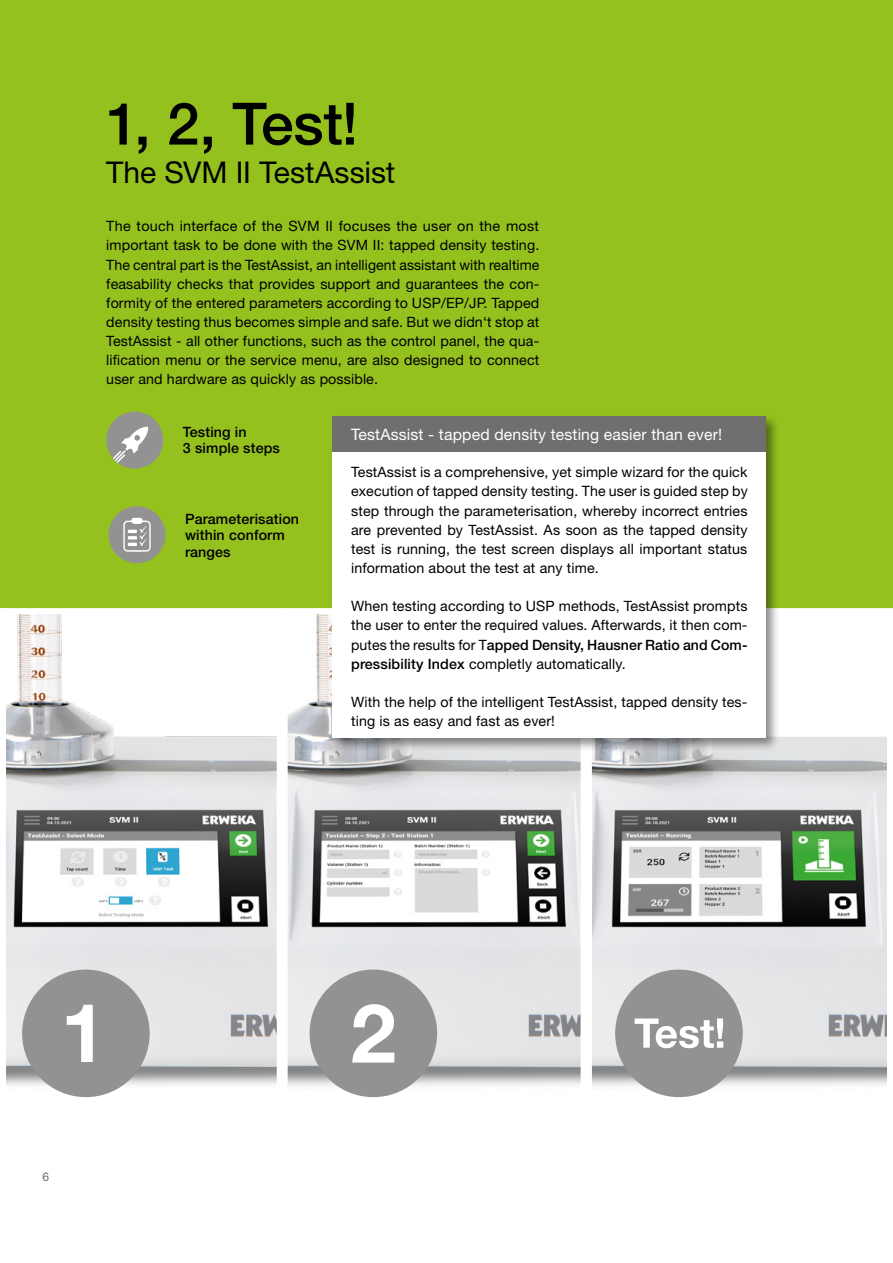
<style>
.page{position:relative;width:893px;height:1263px;background:#fff}
.page>*{position:absolute;margin:0;border:0;box-sizing:border-box;transform-origin:0 0}
.t1{font:500 58.5px "Helvetica Neue LT Std";color:#000}
.t2{font:30px "Helvetica Neue LT Std";letter-spacing:-.005em;color:#000}
.t3{font:15.75px "Helvetica Neue LT Std";letter-spacing:.01em;color:#fff}
.t4{font:14.25px/19.2px "Helvetica Neue LT Std";letter-spacing:.01em;color:#000;text-align:justify}
.t5{font:500 14.25px/16.5px "Helvetica Neue LT Std";letter-spacing:.01em;color:#000}
.t6{font:12px "Helvetica Neue LT Std";color:#706f6f}
.s1{font-weight:500}
</style>
<div class="page">
<div style="left:0;top:0;width:893px;height:608px;background:#95c11f"></div>
<img style="left:7px;top:615px;width:269px;height:474px">
<div style="left:0;top:608px;width:283px;height:488px;border:6px solid #fff"></div>
<img style="left:289px;top:615px;width:291px;height:474px">
<div style="left:282px;top:608px;width:305px;height:488px;border:6px solid #fff"></div>
<img style="left:593px;top:737px;width:293px;height:352px">
<hr style="left:0;top:608px;width:3px;height:487px;background:#fff">
<div style="left:22px;top:969px;width:128px;height:128px;background:#929292;border-radius:50%"></div>
<svg style="left:67px;top:1005px;width:26px;height:57px"></svg>
<div style="left:310px;top:969px;width:127px;height:128px;background:#929292;border-radius:50%"></div>
<svg style="left:352px;top:1004px;width:42px;height:58px"></svg>
<div style="left:615px;top:969px;width:128px;height:128px;background:#929292;border-radius:50%"></div>
<svg style="left:635px;top:1018px;width:88px;height:30px"></svg>
<div style="left:330px;top:414px;width:450px;height:338px;background:#000;opacity:.45"></div>
<div style="left:332px;top:417px;width:433px;height:321px;background:#fff"></div>
<div style="left:332px;top:417px;width:433px;height:35px;background:#706f6f"></div>
<div style="left:106px;top:412px;width:57px;height:57px;background:#929292;border-radius:50%"></div>
<svg style="left:113px;top:426px;width:35px;height:37px"></svg>
<div style="left:108px;top:506px;width:58px;height:57px;background:#929292;border-radius:50%"></div>
<svg style="left:123px;top:518px;width:28px;height:34px"></svg>
<h1 class="t1" style="left:106px;top:89px;width:253px">1, 2, Test!</h1>
<h2 class="t2" style="left:106px;top:154px;width:291px">The SVM II TestAssist</h2>
<p class="t4" style="left:106px;top:216px;width:435px">The touch interface of the SVM II focuses the user on the most important task to be done with the SVM II: tapped density testing.<br>The central part is the TestAssist, an intelligent assistant with realtime feasability checks that provides support and guarantees the con&shy;formity of the entered parameters according to USP/EP/JP. Tapped density testing thus becomes simple and safe. But we didn‘t stop at TestAssist - all other functions, such as the control panel, the qua&shy;lification menu or the service menu, are also designed to connect user and hardware as quickly as possible.</p>
<p class="t5" style="left:183px;top:423px;width:99px">Testing in<br>3 simple steps</p>
<p class="t5" style="left:185px;top:510px;width:116px">Parameterisation within conform ranges</p>
<p class="t3" style="left:351px;top:425px;width:373px">TestAssist - tapped density testing easier than ever!</p>
<p class="t4" style="left:351px;top:462px;width:398px">TestAssist is a comprehensive, yet simple wizard for the quick execution of tapped density testing. The user is guided step by step through the parameterisation, whereby incorrect entries are prevented by TestAssist. As soon as the tapped density test is running, the test screen displays all important status information about the test at any time.</p>
<p class="t4" style="left:351px;top:596px;width:398px">When testing according to USP methods, TestAssist prompts the user to enter the required values. Afterwards, it then com&shy;putes the results for T<span class="s1">apped Density, Hausner Ratio and Com&shy;pressibility Index</span> completly automatically.</p>
<p class="t4" style="left:351px;top:692px;width:398px">With the help of the intelligent TestAssist, tapped density tes&shy;ting is as easy and fast as ever!</p>
<p class="t6" style="left:43px;top:1169px;width:8px">6</p>
</div>
